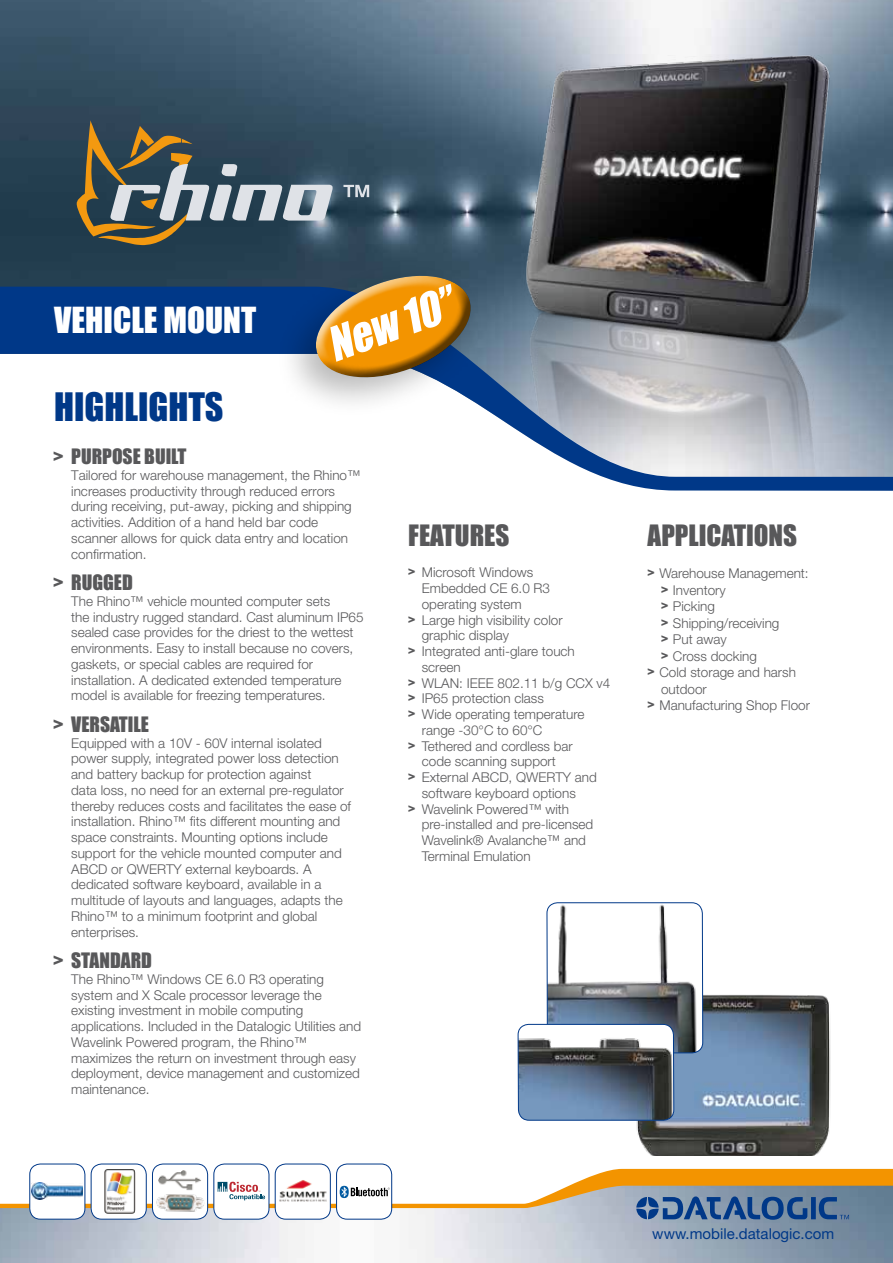
<style>
.page{position:relative;width:893px;height:1263px;background:#fff}
.page>*{position:absolute;margin:0;border:0;box-sizing:border-box;transform-origin:0 0}
.t1{font:italic 43.5px "Impact";color:#fff;scale:.95 1}
.t2{font:36px "Impact";color:#003888}
.t3{font:33px "Impact";color:#fff}
.t4{font:27px "Impact";color:#58585a}
.t5{font:19.5px "Impact";color:#58585a}
.t6{font:15px "Helvetica Neue";color:#003888}
.t7{font:300 13.5px/15.8px "Helvetica Neue LT Std";color:#58585a}
.t8{font:300 13.5px/15.8px "Helvetica Neue";color:#58585a}
.s1{font-family:"Impact";font-weight:400}
</style>
<div class="page">
<img style="left:0;top:0;width:893px;height:287px">
<svg style="left:0;top:287px;width:893px;height:204px"></svg>
<img style="left:0;top:1220px;width:893px;height:43px">
<img style="left:512px;top:29px;width:356px;height:448px">
<img style="left:625px;top:981px;width:206px;height:174px">
<div style="left:276px;top:262px;width:207px;height:156px;background:#000;opacity:.27"></div>
<svg style="left:299px;top:253px;width:187px;height:146px"></svg>
<svg style="left:77px;top:120px;width:256px;height:125px"></svg>
<svg style="left:343px;top:185px;width:26px;height:12px"></svg>
<svg style="left:0;top:1164px;width:893px;height:56px"></svg>
<img style="left:547px;top:903px;width:156px;height:150px">
<div style="left:547px;top:902px;width:156px;height:151px;border:1px solid #003888;border-radius:11px"></div>
<div style="left:518px;top:1024px;width:156px;height:96px;background:#fff;border-radius:11px"></div>
<img style="left:518px;top:1031px;width:156px;height:89px">
<div style="left:518px;top:1024px;width:156px;height:96px;border:1px solid #003888;border-radius:11px"></div>
<h3 class="t3" style="left:54px;top:294px;width:64px">VEHICLE</h3>
<h3 class="t3" style="left:163px;top:294px;width:42px">MOUNT</h3>
<h2 class="t2" style="left:54px;top:379px;width:171px">HIGHLIGHTS</h2>
<h1 class="t1" style="left:317px;top:315px;width:139px;rotate:-20deg">New 10”</h1>
<h3 class="t5" style="left:53px;top:441px;width:135px">&gt; PURPOSE BUILT</h3>
<p class="t8" style="left:71px;top:467px;width:291px">Tailored for warehouse management, the Rhino™ increases productivity through reduced errors during receiving, put-away, picking and shipping activities. Addition of a hand held bar code scanner allows for quick data entry and location confirmation.</p>
<h3 class="t5" style="left:53px;top:567px;width:81px">&gt; RUGGED</h3>
<p class="t7" style="left:71px;top:593px;width:294px">The Rhino™ vehicle mounted computer sets<br>the industry rugged standard. Cast aluminum IP65 sealed case provides for the driest to the wettest environments. Easy to install because no covers, gaskets, or special cables are required for installation. A dedicated extended temperature model is available for freezing temperatures.</p>
<h3 class="t5" style="left:53px;top:709px;width:97px">&gt; VERSATILE</h3>
<p class="t7" style="left:71px;top:735px;width:281px">Equipped with a 10V - 60V internal isolated power supply, integrated power loss detection and battery backup for protection against<br>data loss, no need for an external pre-regulator thereby reduces costs and facilitates the ease of installation. Rhino™ fits different mounting and space constraints. Mounting options include support for the vehicle mounted computer and ABCD or QWERTY external keyboards. A dedicated software keyboard, available in a multitude of layouts and languages, adapts the Rhino™ to a minimum footprint and global enterprises.</p>
<h3 class="t5" style="left:53px;top:945px;width:100px">&gt; STANDARD</h3>
<p class="t7" style="left:71px;top:971px;width:292px">The Rhino™ Windows CE 6.0 R3 operating system and X Scale processor leverage the existing investment in mobile computing applications. Included in the Datalogic Utilities and Wavelink Powered program, the Rhino™ maximizes the return on investment through easy deployment, device management and customized maintenance.</p>
<h3 class="t4" style="left:408px;top:514px;width:103px">FEATURES</h3>
<p class="t7" style="left:408px;top:564px;width:127px"><span class="s1">&gt;</span> Microsoft Windows</p>
<p class="t7" style="left:422px;top:580px;width:130px">Embedded CE 6.0 R3</p>
<p class="t7" style="left:422px;top:596px;width:102px">operating system</p>
<p class="t7" style="left:408px;top:612px;width:156px"><span class="s1">&gt;</span> Large high visibility color</p>
<p class="t7" style="left:422px;top:627px;width:89px">graphic display</p>
<p class="t7" style="left:408px;top:643px;width:168px"><span class="s1">&gt;</span> Integrated anti-glare touch</p>
<p class="t7" style="left:422px;top:659px;width:40px">screen</p>
<p class="t7" style="left:408px;top:675px;width:203px"><span class="s1">&gt;</span> WLAN: IEEE 802.11 b/g CCX v4</p>
<p class="t7" style="left:408px;top:690px;width:137px"><span class="s1">&gt;</span> IP65 protection class</p>
<p class="t7" style="left:408px;top:706px;width:178px"><span class="s1">&gt;</span> Wide operating temperature</p>
<p class="t7" style="left:422px;top:722px;width:122px">range -30°C to 60°C</p>
<p class="t7" style="left:408px;top:738px;width:166px"><span class="s1">&gt;</span> Tethered and cordless bar</p>
<p class="t7" style="left:422px;top:753px;width:136px">code scanning support</p>
<p class="t7" style="left:408px;top:769px;width:190px"><span class="s1">&gt;</span> External ABCD, QWERTY and</p>
<p class="t7" style="left:422px;top:785px;width:156px">software keyboard options</p>
<p class="t7" style="left:408px;top:801px;width:162px"><span class="s1">&gt;</span> Wavelink Powered™ with</p>
<p class="t7" style="left:422px;top:816px;width:173px">pre-installed and pre-licensed</p>
<p class="t7" style="left:422px;top:832px;width:166px">Wavelink® Avalanche™ and</p>
<p class="t7" style="left:422px;top:848px;width:110px">Terminal Emulation</p>
<h3 class="t4" style="left:648px;top:514px;width:151px">APPLICATIONS</h3>
<p class="t7" style="left:648px;top:565px;width:163px"><span class="s1">&gt;</span> Warehouse Management:</p>
<p class="t7" style="left:661px;top:582px;width:66px"><span class="s1">&gt;</span> Inventory</p>
<p class="t7" style="left:661px;top:598px;width:55px"><span class="s1">&gt;</span> Picking</p>
<p class="t7" style="left:661px;top:615px;width:120px"><span class="s1">&gt;</span> Shipping/receiving</p>
<p class="t7" style="left:661px;top:631px;width:67px"><span class="s1">&gt;</span> Put away</p>
<p class="t7" style="left:661px;top:648px;width:97px"><span class="s1">&gt;</span> Cross docking</p>
<p class="t7" style="left:648px;top:664px;width:150px"><span class="s1">&gt;</span> Cold storage and harsh</p>
<p class="t7" style="left:661px;top:681px;width:47px">outdoor</p>
<p class="t7" style="left:648px;top:697px;width:164px"><span class="s1">&gt;</span> Manufacturing Shop Floor</p>
<p class="t6" style="left:652px;top:1225px;width:183px">www.mobile.datalogic.com</p>
</div>
